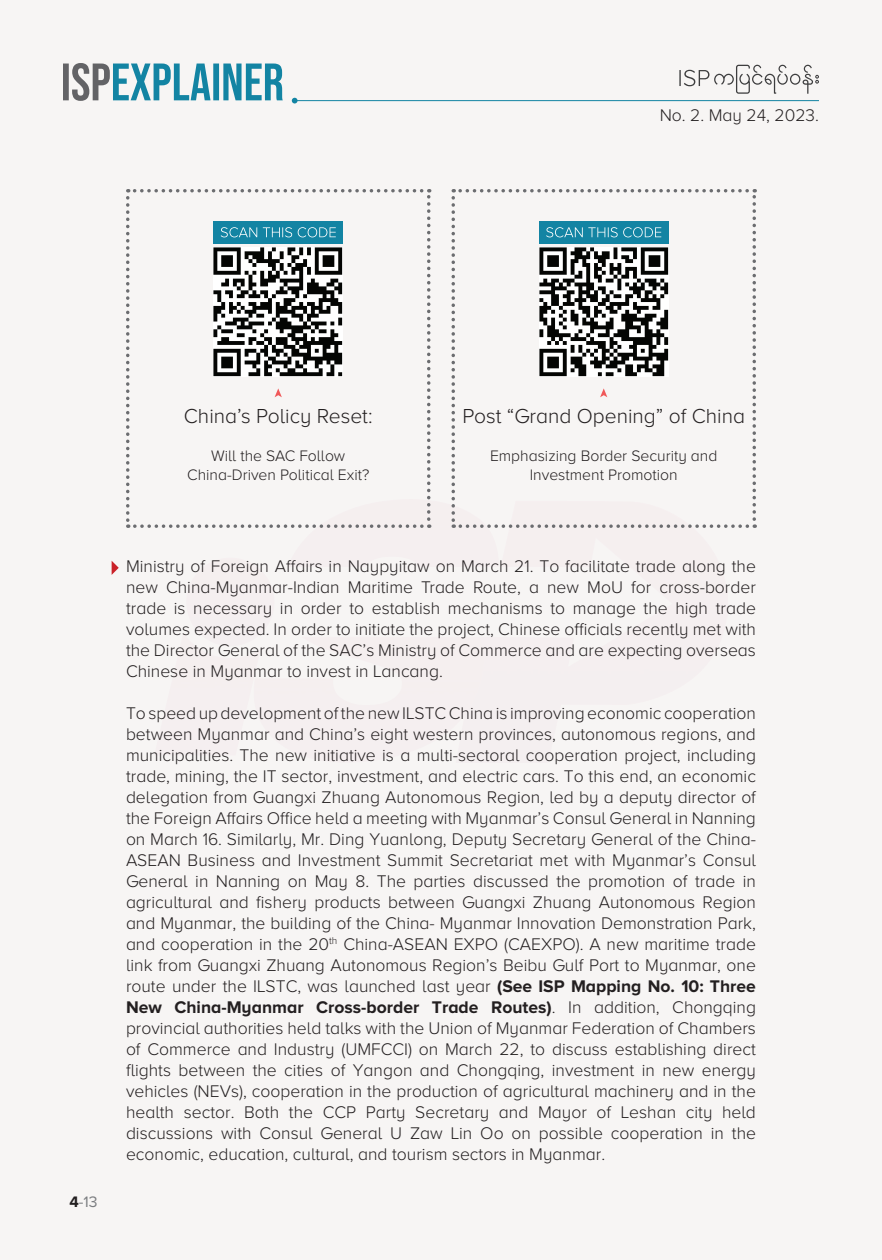
<style>
.page{position:relative;width:882px;height:1260px;background:#f7f5f4}
.page>*{position:absolute;margin:0;border:0;box-sizing:border-box;transform-origin:0 0}
.t1{font:300 21px "Proxima Nova A";color:#231f20}
.t2{font:300 17.5px/21px "Proxima Nova A";color:#231f20;text-align:justify}
.t3{font:300 15.75px/18.9px "Proxima Nova A";color:#231f20;text-align:center}
.t4{font:15.75px "Proxima Nova";color:#7b7d80}
.s1{font-weight:700;color:#231f20}
.s2{font-weight:700}
</style>
<div class="page">
<hr style="left:295px;top:100px;width:524px;height:1px;background:#1384a3">
<svg style="left:292px;top:98px;width:6px;height:5px"></svg>
<svg style="left:63px;top:63px;width:220px;height:38px"></svg>
<svg style="left:679px;top:65px;width:140px;height:29px"></svg>
<svg style="left:126px;top:189px;width:304px;height:339px"></svg>
<svg style="left:452px;top:189px;width:304px;height:339px"></svg>
<svg style="left:112px;top:561px;width:7px;height:14px"></svg>
<p class="t2" style="left:660px;top:105px;width:161px">No. 2. May 24, 2023.</p>
<p class="t1" style="left:184px;top:405px;width:190px">China’s Policy Reset:</p>
<p class="t3" style="left:187px;top:446px;width:184px">Will the SAC Follow<br>China-Driven Political Exit?</p>
<p class="t1" style="left:462px;top:405px;width:284px">Post “Grand Opening” of China</p>
<p class="t3" style="left:490px;top:446px;width:229px">Emphasizing Border Security and<br>Investment Promotion</p>
<p class="t4" style="left:70px;top:1193px;width:30px"><span class="s1">4</span>-13</p>
<p class="t2" style="left:126px;top:556px;width:632px">Ministry of Foreign Affairs in Naypyitaw on March 21. To facilitate trade along the new China-Myanmar-Indian Maritime Trade Route, a new MoU for cross-border trade is necessary in order to establish mechanisms to manage the high trade volumes expected. In order to initiate the project, Chinese officials recently met with the Director General of the SAC’s Ministry of Commerce and are expecting overseas Chinese in Myanmar to invest in Lancang.</p>
<p class="t2" style="left:126px;top:703px;width:632px">To speed up development of the new ILSTC China is improving economic cooperation between Myanmar and China’s eight western provinces, autonomous regions, and municipalities. The new initiative is a multi-sectoral cooperation project, including trade, mining, the IT sector, investment, and electric cars. To this end, an economic delegation from Guangxi Zhuang Autonomous Region, led by a deputy director of the Foreign Affairs Office held a meeting with Myanmar’s Consul General in Nanning on March 16. Similarly, Mr. Ding Yuanlong, Deputy Secretary General of the China-ASEAN Business and Investment Summit Secretariat met with Myanmar’s Consul General in Nanning on May 8. The parties discussed the promotion of trade in agricultural and fishery products between Guangxi Zhuang Autonomous Region and Myanmar, the building of the China- Myanmar Innovation Demonstration Park, and cooperation in the 20<sup>th</sup> China-ASEAN EXPO (CAEXPO). A new maritime trade link from Guangxi Zhuang Autonomous Region’s Beibu Gulf Port to Myanmar, one route under the ILSTC, was launched last year <span class="s2">(See ISP Mapping No. 10: Three New China-Myanmar Cross-border Trade Routes)</span>. In addition, Chongqing provincial authorities held talks with the Union of Myanmar Federation of Chambers of Commerce and Industry (UMFCCI) on March 22, to discuss establishing direct flights between the cities of Yangon and Chongqing, investment in new energy vehicles (NEVs), cooperation in the production of agricultural machinery and in the health sector. Both the CCP Party Secretary and Mayor of Leshan city held discussions with Consul General U Zaw Lin Oo on possible cooperation in the economic, education, cultural, and tourism sectors in Myanmar.</p>
</div>
